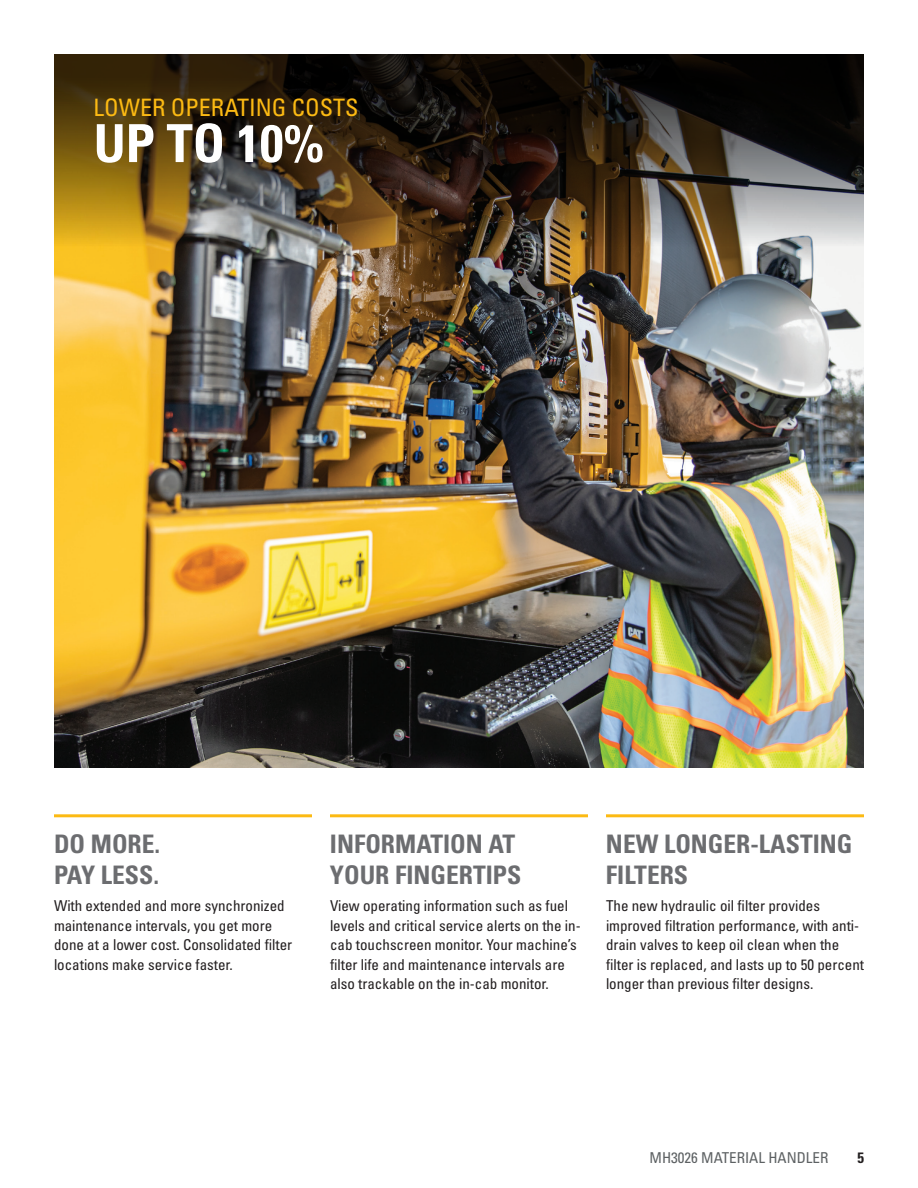
<style>
.page{position:relative;width:918px;height:1188px;background:#fff}
.page>*{position:absolute;margin:0;border:0;box-sizing:border-box;transform-origin:0 0}
.t1{font:52.5px "Univers LTCYR 67 Bold Cond";color:#fff}
.t2{font:25.5px/30.6px "Univers LTCYR 67 Bold Cond";color:#6c6d70}
.t3{font:condensed 24px "Univers LTCYR 57";color:#fcba13}
.t4{font:condensed 15px/19.5px "Univers LTCYR 57";color:#231f20}
.t5{font:condensed 15px "Univers LTCYR 57";color:#5d6163}
.t6{font:15px "Univers LTCYR 67 Bold Cond";color:#231f20}
</style>
<div class="page">
<img style="left:54px;top:546px;width:810px;height:222px">
<img style="left:54px;top:54px;width:810px;height:492px">
<hr style="left:54px;top:814px;width:258px;height:3px;background:#fcba13">
<hr style="left:330px;top:814px;width:258px;height:3px;background:#fcba13">
<hr style="left:606px;top:814px;width:258px;height:3px;background:#fcba13">
<h3 class="t3" style="left:94px;top:92px;width:266px">LOWER OPERATING COSTS</h3>
<h1 class="t1" style="left:94px;top:111px;width:232px">UP TO 10%</h1>
<h2 class="t2" style="left:54px;top:828px;width:108px">DO MORE.<br>PAY LESS.</h2>
<h2 class="t2" style="left:606px;top:828px;width:248px">NEW LONGER-LASTING<br>FILTERS</h2>
<h2 class="t2" style="left:330px;top:828px;width:193px">INFORMATION AT<br>YOUR FINGERTIPS</h2>
<p class="t4" style="left:330px;top:896px;width:252px">View operating information such as fuel levels and critical service alerts on the in&shy;cab touchscreen monitor. Your machine’s filter life and maintenance intervals are also trackable on the in-cab monitor.</p>
<p class="t4" style="left:54px;top:896px;width:240px">With extended and more synchronized maintenance intervals, you get more done at a lower cost. Consolidated filter locations make service faster.</p>
<p class="t4" style="left:606px;top:896px;width:260px">The new hydraulic oil filter provides improved filtration performance, with anti&shy;drain valves to keep oil clean when the filter is replaced, and lasts up to 50 percent longer than previous filter designs.</p>
<p class="t5" style="left:650px;top:1148px;width:180px">MH3026 MATERIAL HANDLER</p>
<p class="t6" style="left:857px;top:1148px;width:8px">5</p>
</div>
